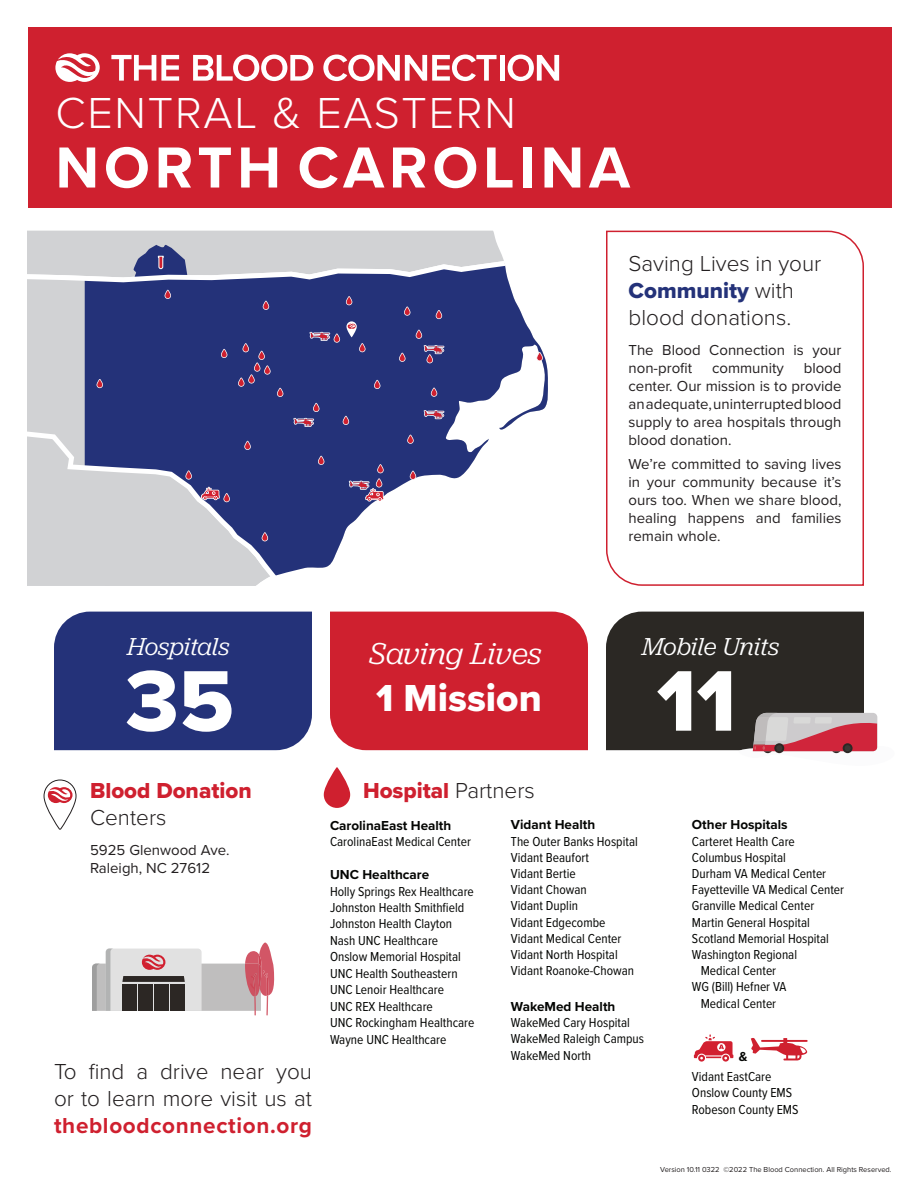
<style>
.page{position:relative;width:918px;height:1188px;background:#fff}
.page>*{position:absolute;margin:0;border:0;box-sizing:border-box;transform-origin:0 0}
.t1{font:89.25px "Proxima Nova Extrabld";color:#fff}
.t2{font:700 60px "Proxima Nova";letter-spacing:.08em;color:#fff}
.t3{font:300 45px "Proxima Nova";letter-spacing:.04em;color:#fff}
.t4{font:39px "Proxima Nova Extrabld";color:#fff}
.t5{font:italic 31.5px "Jubilat";color:#fff}
.t6{font:italic 25.5px "Jubilat";letter-spacing:-.005em;color:#fff}
.t7{font:300 22.5px/27px "Proxima Nova";color:#231f20}
.t8{font:22.5px "Proxima Nova Extrabld";color:#cf202f}
.t9{font:700 22.5px "Proxima Nova";letter-spacing:.03em;color:#cf202f}
.t10{font:22.5px "Proxima Nova Extrabld";color:#243279}
.t11{font:15px/18px "Proxima Nova";color:#231f20}
.t12{font:13.5px/16.2px "Proxima Nova Cond";color:#040503}
.t13{font:700 13.5px "Proxima Nova";color:#040503}
.t14{font:7.5px "Proxima Nova";color:#231f20}
.s1{font-family:"Proxima Nova";font-weight:300;color:#231f20}
</style>
<div class="page">
<svg style="left:693px;top:1034px;width:41px;height:28px"></svg>
<svg style="left:751px;top:1038px;width:57px;height:23px"></svg>
<div style="left:28px;top:27px;width:864px;height:180px;background:#cf202f"></div>
<svg style="left:193px;top:55px;width:120px;height:26px"></svg>
<svg style="left:111px;top:55px;width:68px;height:26px"></svg>
<svg style="left:323px;top:55px;width:174px;height:26px"></svg>
<div style="left:500px;top:55px;width:5px;height:26px;background:#fff"></div>
<svg style="left:508px;top:55px;width:51px;height:26px"></svg>
<svg style="left:55px;top:53px;width:45px;height:29px"></svg>
<svg style="left:43px;top:779px;width:34px;height:51px"></svg>
<div style="left:330px;top:612px;width:258px;height:138px;background:#cf202f"></div>
<div style="left:27px;top:231px;width:469px;height:8px;background:#d1d2d4"></div>
<svg style="left:510px;top:286px;width:38px;height:139px"></svg>
<svg style="left:536px;top:352px;width:7px;height:9px"></svg>
<svg style="left:27px;top:239px;width:483px;height:347px"></svg>
<svg style="left:606px;top:612px;width:272px;height:142px"></svg>
<svg style="left:606px;top:230px;width:258px;height:356px"></svg>
<svg style="left:92px;top:943px;width:183px;height:73px"></svg>
<div style="left:54px;top:612px;width:258px;height:138px;background:#243279"></div>
<svg style="left:323px;top:767px;width:28px;height:41px"></svg>
<h3 class="t3" style="left:55px;top:95px;width:462px">CENTRAL &amp; EASTERN</h3>
<h2 class="t2" style="left:55px;top:142px;width:576px">NORTH CAROLINA</h2>
<h3 class="t7" style="left:628px;top:251px;width:194px">Saving Lives in your</h3>
<h3 class="t10" style="left:628px;top:281px;width:167px">Community <span class="s1">with</span></h3>
<h3 class="t7" style="left:629px;top:305px;width:164px">blood donations.</h3>
<p class="t11" style="left:629px;top:342px;width:215px">The Blood Connection is your non-profit</p>
<p class="t11" style="left:629px;top:360px;width:215px;text-align:justify;text-indent:175px">blood center. Our mission is to provide an adequate, uninterrupted blood supply to area hospitals through blood donation.</p>
<p class="t11" style="left:629px;top:456px;width:215px;text-align:justify">We’re committed to saving lives in your community because it’s ours too. When we share blood, healing happens and families remain whole.</p>
<p class="t11" style="left:712px;top:360px;width:73px">community</p>
<h3 class="t6" style="left:128px;top:638px;width:103px">Hospitals</h3>
<h1 class="t1" style="left:125px;top:664px;width:110px">35</h1>
<h3 class="t5" style="left:369px;top:642px;width:174px">Saving Lives</h3>
<h3 class="t4" style="left:376px;top:681px;width:167px">1 Mission</h3>
<h3 class="t6" style="left:642px;top:638px;width:139px">Mobile Units</h3>
<h1 class="t1" style="left:657px;top:664px;width:81px">11</h1>
<h3 class="t8" style="left:90px;top:781px;width:163px">Blood Donation</h3>
<h3 class="t7" style="left:90px;top:805px;width:78px">Centers</h3>
<p class="t11" style="left:90px;top:842px;width:141px">5925 Glenwood Ave.<br>Raleigh, NC 27612</p>
<h3 class="t7" style="left:54px;top:1059px;width:260px">To find a drive near you or to learn more visit us at</h3>
<h3 class="t9" style="left:54px;top:1116px;width:260px">thebloodconnection.org</h3>
<h3 class="t8" style="left:363px;top:781px;width:173px">Hospital <span class="s1">Partners</span></h3>
<p class="t13" style="left:330px;top:819px;width:123px">CarolinaEast Health</p>
<p class="t12" style="left:330px;top:834px;width:143px">CarolinaEast Medical Center</p>
<p class="t13" style="left:330px;top:869px;width:101px">UNC Healthcare</p>
<p class="t12" style="left:330px;top:884px;width:146px">Holly Springs Rex Healthcare<br>Johnston Health Smithfield<br>Johnston Health Clayton<br>Nash UNC Healthcare<br>Onslow Memorial Hospital<br>UNC Health Southeastern<br>UNC Lenoir Healthcare<br>UNC REX Healthcare<br>UNC Rockingham Healthcare<br>Wayne UNC Healthcare</p>
<p class="t13" style="left:511px;top:819px;width:86px">Vidant Health</p>
<p class="t12" style="left:511px;top:834px;width:128px">The Outer Banks Hospital<br>Vidant Beaufort<br>Vidant Bertie<br>Vidant Chowan<br>Vidant Duplin<br>Vidant Edgecombe<br>Vidant Medical Center<br>Vidant North Hospital<br>Vidant Roanoke-Chowan</p>
<p class="t13" style="left:511px;top:1001px;width:106px">WakeMed Health</p>
<p class="t12" style="left:511px;top:1015px;width:135px">WakeMed Cary Hospital<br>WakeMed Raleigh Campus<br>WakeMed North</p>
<p class="t13" style="left:692px;top:819px;width:97px">Other Hospitals</p>
<p class="t12" style="left:692px;top:834px;width:104px">Carteret Health Care</p>
<p class="t12" style="left:692px;top:850px;width:95px">Columbus Hospital</p>
<p class="t12" style="left:692px;top:866px;width:136px">Durham VA Medical Center</p>
<p class="t12" style="left:692px;top:882px;width:154px">Fayetteville VA Medical Center</p>
<p class="t12" style="left:692px;top:899px;width:124px">Granville Medical Center</p>
<p class="t12" style="left:692px;top:915px;width:119px">Martin General Hospital</p>
<p class="t12" style="left:692px;top:931px;width:139px">Scotland Memorial Hospital</p>
<p class="t12" style="left:692px;top:947px;width:107px">Washington Regional</p>
<p class="t12" style="left:701px;top:963px;width:77px">Medical Center</p>
<p class="t12" style="left:692px;top:980px;width:96px">WG (Bill) Hefner VA</p>
<p class="t12" style="left:701px;top:996px;width:77px">Medical Center</p>
<p class="t13" style="left:739px;top:1050px;width:10px">&amp;</p>
<p class="t12" style="left:692px;top:1069px;width:108px">Vidant EastCare<br>Onslow County EMS<br>Robeson County EMS</p>
<p class="t14" style="left:660px;top:1166px;width:233px">Version 10.11 0322 ©2022 The Blood Connection. All Rights Reserved.</p>
</div>
